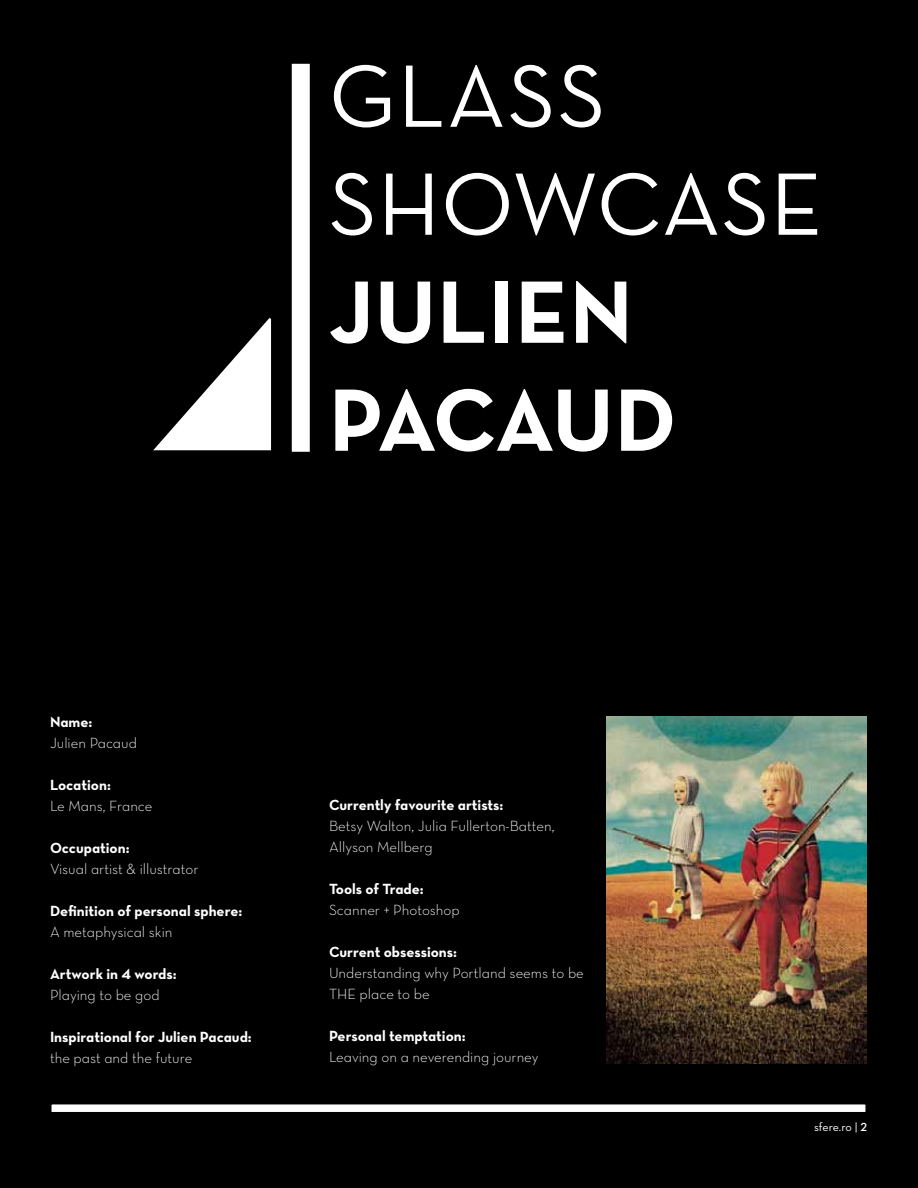
<style>
.page{position:relative;width:918px;height:1188px;background:#fff}
.page>*{position:absolute;margin:0;border:0;box-sizing:border-box;transform-origin:0 0}
.t1{font:90px/108px "Neutra Text";letter-spacing:.01em;color:#fff}
.t2{font:700 90px/108px "Neutra Text";letter-spacing:.01em;color:#fff}
.t3{font:15px/21px "Neutra Text Light Alt";color:#fff}
.t4{font:15px "Neutra Text Bold Alt";color:#fff}
.t5{font:12px "Neutra Text";letter-spacing:-.01em;color:#fff}
.s1{font-family:"Neutra Text Demi Alt"}
</style>
<div class="page">
<div style="left:1px;top:1px;width:916px;height:1186px;background:#000"></div>
<div style="left:51px;top:1104px;width:815px;height:9px;background:#fff"></div>
<div style="left:50px;top:1103px;width:817px;height:10px;border:2px solid #000"></div>
<svg style="left:152px;top:317px;width:120px;height:134px"></svg>
<img style="left:607px;top:716px;width:260px;height:348px">
<div style="left:292px;top:64px;width:18px;height:388px;background:#fff;border:2px solid #fff"></div>
<h1 class="t1" style="left:329px;top:41px;width:495px">GLASS<br>SHOWCASE</h1>
<h1 class="t2" style="left:329px;top:256px;width:349px">JULIEN<br>PACAUD</h1>
<p class="t4" style="left:50px;top:712px;width:44px">Name:</p>
<p class="t3" style="left:50px;top:732px;width:88px">Julien Pacaud</p>
<p class="t4" style="left:50px;top:775px;width:62px">Location:</p>
<p class="t3" style="left:50px;top:795px;width:104px">Le Mans, France</p>
<p class="t4" style="left:50px;top:838px;width:81px">Occupation:</p>
<p class="t3" style="left:50px;top:858px;width:150px">Visual artist &amp; illustrator</p>
<p class="t4" style="left:50px;top:901px;width:194px">Definition of personal sphere:</p>
<p class="t3" style="left:50px;top:921px;width:124px">A metaphysical skin</p>
<p class="t4" style="left:50px;top:964px;width:128px">Artwork in 4 words:</p>
<p class="t3" style="left:50px;top:984px;width:111px">Playing to be god</p>
<p class="t4" style="left:50px;top:1027px;width:203px">Inspirational for Julien Pacaud:</p>
<p class="t3" style="left:50px;top:1047px;width:144px">the past and the future</p>
<p class="t4" style="left:329px;top:796px;width:176px">Currently favourite artists:</p>
<p class="t3" style="left:329px;top:816px;width:227px">Betsy Walton, Julia Fullerton-Batten,<br>Allyson Mellberg</p>
<p class="t4" style="left:329px;top:880px;width:96px">Tools of Trade:</p>
<p class="t3" style="left:329px;top:900px;width:132px">Scanner + Photoshop</p>
<p class="t4" style="left:329px;top:943px;width:130px">Current obsessions:</p>
<p class="t3" style="left:329px;top:963px;width:256px">Understanding why Portland seems to be<br>THE place to be</p>
<p class="t4" style="left:329px;top:1027px;width:138px">Personal temptation:</p>
<p class="t3" style="left:329px;top:1047px;width:211px">Leaving on a neverending journey</p>
<p class="t5" style="left:814px;top:1119px;width:54px">sfere.ro | <span class="s1">2</span></p>
</div>
